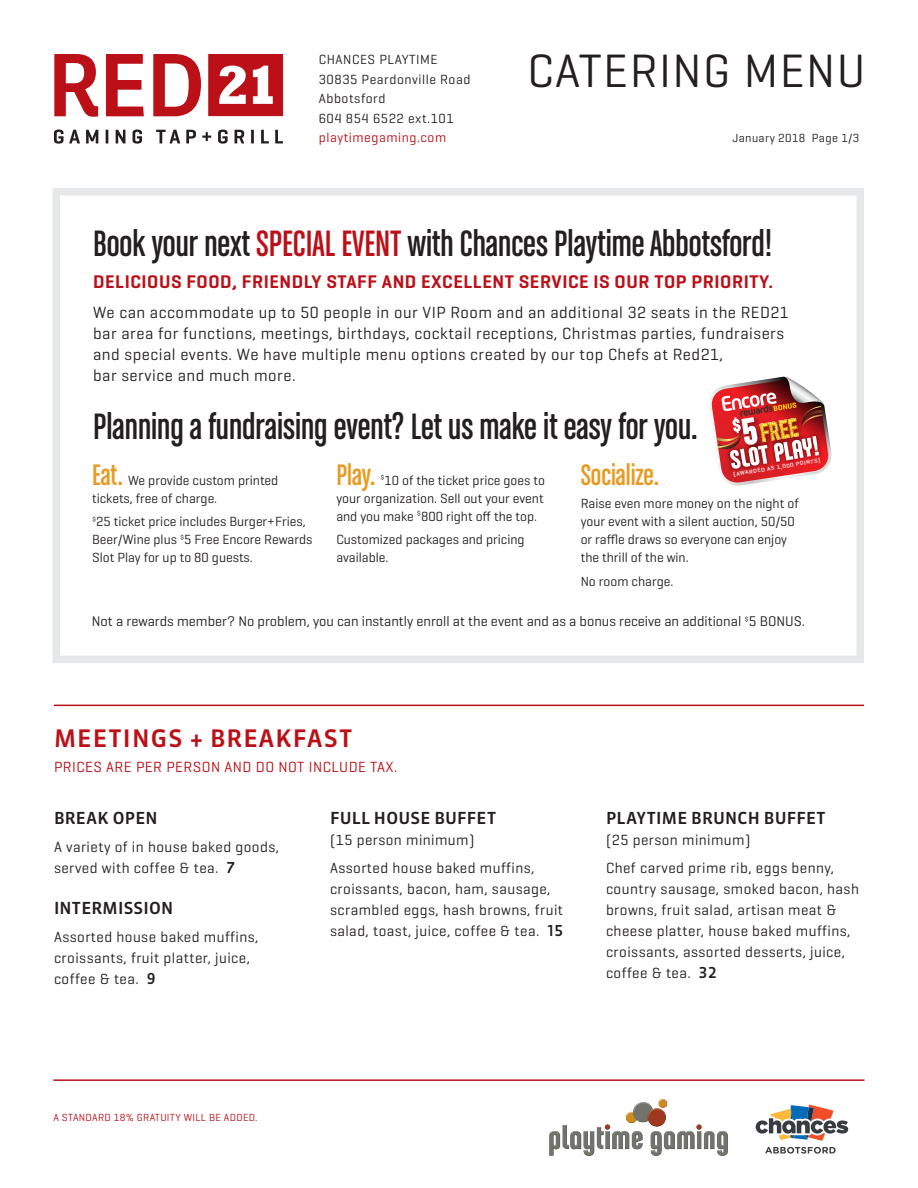
<style>
.page{position:relative;width:918px;height:1188px;background:#fff}
.page>*{position:absolute;margin:0;border:0;box-sizing:border-box;transform-origin:0 0}
.t1{font:47.7px "Geogrotesque";letter-spacing:.03em;color:#231f20}
.Descriptions{font:39px "Chalet Comprime Cologne Sixty";color:#231f20}
.t2{font:31.5px "Chalet Comprime Cologne Sixty";color:#e69b22}
.t3{font:500 24px "Sanuk";letter-spacing:.05em;color:#bb1018}
.Descriptions-2{font:600 18.6px "Geogrotesque";letter-spacing:.03em;color:#bb1018}
.Descriptions-3{font:16.5px/21px "Geogrotesque";letter-spacing:.03em;color:#231f20}
.Descriptions-4{font:500 16.5px "Sanuk";letter-spacing:.015em;color:#231f20}
.Descriptions-5{font:15px/21px "Geogrotesque";letter-spacing:.03em;color:#231f20}
.t4{font:15px "Geogrotesque";letter-spacing:.03em;color:#bb1018}
.t5{font:14.25px "Geogrotesque";color:#231f20}
.t6{font:13.5px/18px "Geogrotesque";color:#231f20}
.t7{font:13.5px/19.5px "Geogrotesque";letter-spacing:.04em;color:#231f20}
.t8{font:13.5px "Geogrotesque";letter-spacing:.04em;color:#bb1018}
.t9{font:12px "Geogrotesque";letter-spacing:.03em;color:#231f20}
.t10{font:10.5px "Geogrotesque";letter-spacing:.03em;color:#bb1018}
.t11{font:500 5.85px "Geogrotesque";color:#fff;scale:1.09 1}
.s1{color:#bb1018}
.s2{font-family:"Sanuk LF";font-weight:500}
</style>
<div class="page">
<svg style="left:54px;top:130px;width:26px;height:14px"></svg>
<svg style="left:86px;top:130px;width:12px;height:13px"></svg>
<svg style="left:106px;top:130px;width:2px;height:13px"></svg>
<svg style="left:116px;top:130px;width:9px;height:13px"></svg>
<svg style="left:133px;top:130px;width:9px;height:14px"></svg>
<svg style="left:156px;top:130px;width:24px;height:13px"></svg>
<svg style="left:186px;top:130px;width:10px;height:13px"></svg>
<svg style="left:202px;top:132px;width:9px;height:9px"></svg>
<svg style="left:218px;top:130px;width:10px;height:14px"></svg>
<svg style="left:235px;top:130px;width:9px;height:13px"></svg>
<svg style="left:251px;top:130px;width:3px;height:13px"></svg>
<svg style="left:261px;top:130px;width:8px;height:13px"></svg>
<svg style="left:275px;top:130px;width:8px;height:13px"></svg>
<svg style="left:208px;top:54px;width:75px;height:62px"></svg>
<svg style="left:54px;top:54px;width:44px;height:63px"></svg>
<svg style="left:106px;top:54px;width:38px;height:62px"></svg>
<svg style="left:153px;top:54px;width:48px;height:62px"></svg>
<hr style="left:53px;top:1079px;width:812px;height:2px;background:#bb1018">
<img style="left:549px;top:1099px;width:179px;height:57px">
<svg style="left:755px;top:1104px;width:94px;height:50px"></svg>
<div style="left:52px;top:188px;width:812px;height:475px;border:8px solid #e6e7e9"></div>
<img style="left:710px;top:377px;width:122px;height:109px">
<hr style="left:54px;top:705px;width:810px;height:1px;background:#bb1018">
<p class="t7" style="left:319px;top:49px;width:153px">CHANCES PLAYTIME<br>30835 Peardonville Road<br>Abbotsford<br>604 854 6522 ext.101</p>
<p class="t8" style="left:319px;top:129px;width:129px">playtimegaming.com</p>
<h1 class="t1" style="left:527px;top:41px;width:340px">CATERING MENU</h1>
<p class="t9" style="left:733px;top:130px;width:128px">January 2018 Page 1/3</p>
<p class="Descriptions" style="left:93px;top:222px;width:681px">Book your next <span class="s1">SPECIAL EVENT</span> with Chances Playtime Abbotsford!</p>
<p class="Descriptions-2" style="left:93px;top:270px;width:682px">DELICIOUS FOOD, FRIENDLY STAFF AND EXCELLENT SERVICE IS OUR TOP PRIORITY.</p>
<p class="Descriptions-3" style="left:93px;top:302px;width:697px">We can accommodate up to 50 people in our VIP Room and an additional 32 seats in the RED21 bar area for functions, meetings, birthdays, cocktail receptions, Christmas parties, fundraisers and special events. We have multiple menu options created by our top Chefs at Red21,<br>bar service and much more.</p>
<p class="Descriptions" style="left:93px;top:405px;width:606px">Planning a fundraising event? Let us make it easy for you.</p>
<p class="t2" style="left:92px;top:457px;width:32px">Eat.</p>
<p class="t6" style="left:92px;top:471px;width:188px;text-indent:36px">We provide custom printed tickets, free of charge.</p>
<p class="t6" style="left:92px;top:512px;width:222px"><sup>$</sup>25 ticket price includes Burger+Fries,<br>Beer/Wine plus <sup>$</sup>5 Free Encore Rewards<br>Slot Play for up to 80 guests.</p>
<p class="t2" style="left:336px;top:457px;width:40px">Play.</p>
<p class="t6" style="left:336px;top:471px;width:210px;text-align:justify;text-indent:44px"><sup>$</sup>10 of the ticket price goes to your organization. Sell out your event and you make <sup>$</sup>800 right off the top.</p>
<p class="t6" style="left:336px;top:530px;width:190px">Customized packages and pricing available.</p>
<p class="t11" style="left:733px;top:470px;width:82px;rotate:-9deg">[AWARDED AS 1,000 POINTS]</p>
<p class="t2" style="left:581px;top:457px;width:80px">Socialize.</p>
<p class="t6" style="left:581px;top:494px;width:220px">Raise even more money on the night of your event with a silent auction, 50/50 or raffle draws so everyone can enjoy the thrill of the win.</p>
<p class="t6" style="left:581px;top:572px;width:94px">No room charge.</p>
<p class="t5" style="left:92px;top:613px;width:715px">Not a rewards member? No problem, you can instantly enroll at the event and as a bonus receive an additional <sup>$</sup>5 BONUS.</p>
<p class="t3" style="left:54px;top:723px;width:300px">MEETINGS + BREAKFAST</p>
<p class="t4" style="left:54px;top:758px;width:345px">PRICES ARE PER PERSON AND DO NOT INCLUDE TAX.</p>
<p class="Descriptions-4" style="left:54px;top:808px;width:105px">BREAK OPEN</p>
<p class="Descriptions-5" style="left:54px;top:836px;width:227px">A variety of in house baked goods, served with coffee &amp; tea. <span class="s2">7</span></p>
<p class="Descriptions-4" style="left:54px;top:898px;width:121px">INTERMISSION</p>
<p class="Descriptions-5" style="left:54px;top:926px;width:206px">Assorted house baked muffins, croissants, fruit platter, juice, coffee &amp; tea. <span class="s2">9</span></p>
<p class="Descriptions-4" style="left:330px;top:808px;width:168px">FULL HOUSE BUFFET</p>
<p class="Descriptions-5" style="left:330px;top:829px;width:146px">(15 person minimum)</p>
<p class="Descriptions-5" style="left:330px;top:857px;width:235px">Assorted house baked muffins, croissants, bacon, ham, sausage, scrambled eggs, hash browns, fruit salad, toast, juice, coffee &amp; tea. <span class="s2">15</span></p>
<p class="Descriptions-4" style="left:606px;top:808px;width:221px">PLAYTIME BRUNCH BUFFET</p>
<p class="Descriptions-5" style="left:606px;top:829px;width:146px">(25 person minimum)</p>
<p class="Descriptions-5" style="left:606px;top:857px;width:255px">Chef carved prime rib, eggs benny, country sausage, smoked bacon, hash browns, fruit salad, artisan meat &amp; cheese platter, house baked muffins, croissants, assorted desserts, juice, coffee &amp; tea. <span class="s2">32</span></p>
<p class="t10" style="left:53px;top:1111px;width:206px">A STANDARD 18% GRATUITY WILL BE ADDED.</p>
</div>
